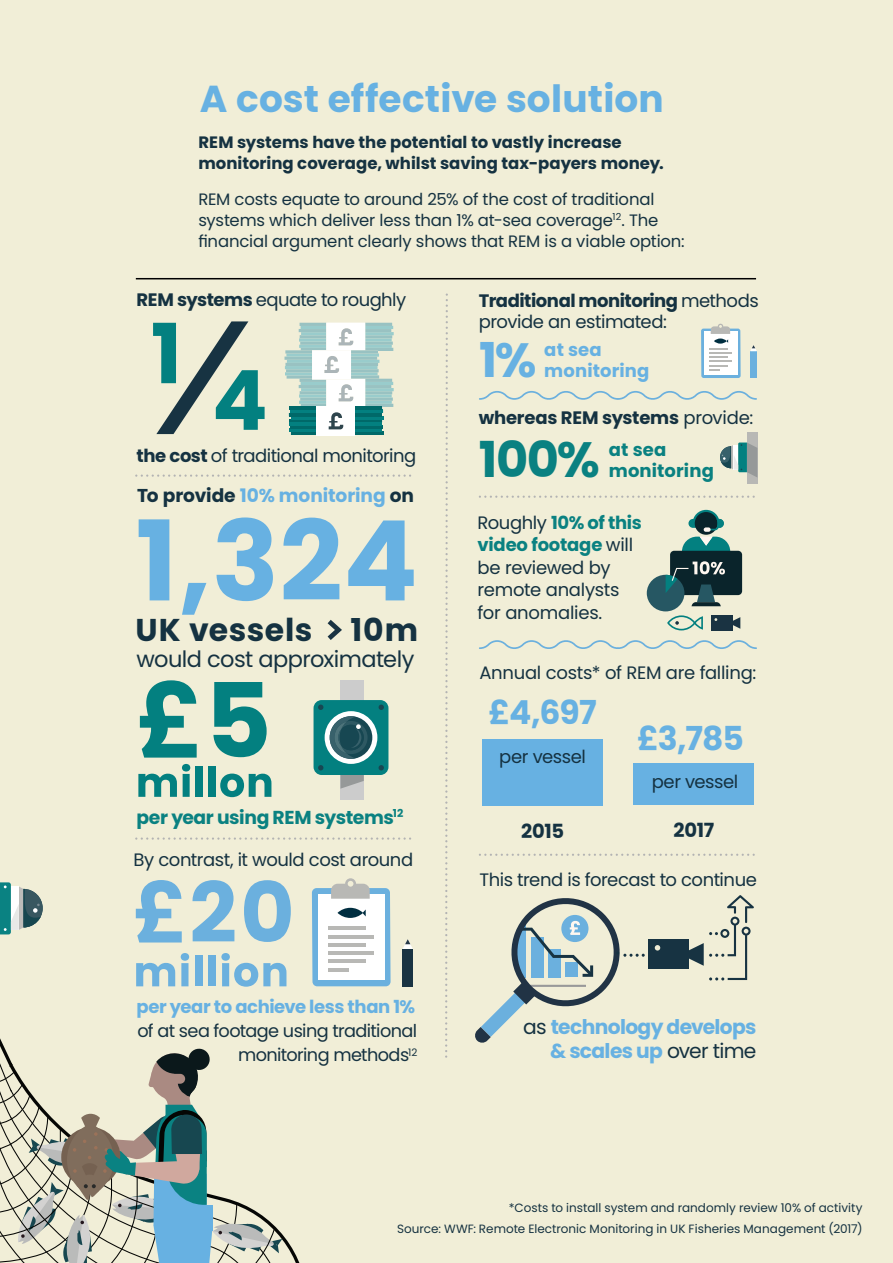
<style>
.page{position:relative;width:893px;height:1263px;background:#f1eed7}
.page>*{position:absolute;margin:0;border:0;box-sizing:border-box;transform-origin:0 0}
.t1{font:700 111px "Poppins";color:#67b1e2}
.t2{font:700 49.5px "Poppins";color:#0a8181}
.t3{font:700 48px "Poppins";color:#67b1e2}
.t4{font:700 37.5px "Poppins";letter-spacing:.005em;color:#67b1e2}
.t5{font:700 33px "Poppins";letter-spacing:-.03em;color:#67b1e2}
.t6{font:700 31.5px "Poppins";letter-spacing:.02em;color:#153241}
.t7{font:22.5px "Poppins";letter-spacing:-.025em;color:#153241}
.t8{font:700 20.25px "Poppins";letter-spacing:-.03em;color:#67b1e2}
.t9{font:700 19.5px "Poppins";letter-spacing:-.02em;color:#153241}
.t10{font:700 18.75px "Poppins";letter-spacing:-.025em;color:#0a8181}
.t11{font:700 18.6px "Poppins";color:#67b1e2}
.t12{font:18px/22.5px "Poppins";letter-spacing:-.025em;color:#153241}
.t13{font:700 18px "Poppins";letter-spacing:-.02em;color:#67b1e2}
.t14{font:700 18px "Poppins";letter-spacing:-.01em;color:#153241}
.t15{font:700 18px/21px "Poppins";letter-spacing:.01em;color:#0a8181}
.t16{font:700 18px/21px "Poppins";letter-spacing:.01em;color:#67b1e2}
.t17{font:17.7px "Poppins";letter-spacing:-.035em;color:#153241}
.t18{font:16.5px/21px "Poppins";letter-spacing:-.01em;color:#153241}
.t19{font:700 16.5px/21px "Poppins";color:#153241}
.t20{font:12px "Poppins";letter-spacing:.005em;color:#153241}
.s1{font-weight:700}
.s2{color:#153241}
.s3{font-weight:400}
.s4{font-weight:700;color:#0a8181}
.s5{font-weight:400;color:#153241}
</style>
<div class="page">
<div style="left:482px;top:739px;width:121px;height:66px;background:#67b1e2"></div>
<div style="left:633px;top:763px;width:121px;height:42px;background:#67b1e2"></div>
<svg style="left:0;top:882px;width:43px;height:52px"></svg>
<svg style="left:0;top:1038px;width:300px;height:225px"></svg>
<div style="left:340px;top:680px;width:24px;height:119px;background:#ccc"></div>
<div style="left:314px;top:700px;width:74px;height:75px;background:#038080;border-radius:8px"></div>
<div style="left:325px;top:711px;width:52px;height:53px;background:#fff;border-radius:50%"></div>
<div style="left:330px;top:716px;width:42px;height:43px;background:#174752;border-radius:50%"></div>
<svg style="left:318px;top:704px;width:5px;height:6px"></svg>
<svg style="left:379px;top:765px;width:5px;height:5px"></svg>
<svg style="left:379px;top:704px;width:5px;height:6px"></svg>
<svg style="left:318px;top:765px;width:5px;height:5px"></svg>
<svg style="left:340px;top:775px;width:24px;height:14px"></svg>
<svg style="left:330px;top:716px;width:38px;height:43px"></svg>
<svg style="left:140px;top:680px;width:57px;height:78px"></svg>
<svg style="left:213px;top:682px;width:54px;height:75px"></svg>
<svg style="left:138px;top:764px;width:52px;height:33px"></svg>
<div style="left:196px;top:766px;width:7px;height:31px;background:#038080"></div>
<div style="left:209px;top:766px;width:7px;height:31px;background:#038080"></div>
<svg style="left:220px;top:773px;width:51px;height:24px"></svg>
<svg style="left:136px;top:880px;width:46px;height:62px"></svg>
<svg style="left:192px;top:880px;width:42px;height:61px"></svg>
<svg style="left:244px;top:880px;width:47px;height:62px"></svg>
<svg style="left:136px;top:963px;width:39px;height:23px"></svg>
<svg style="left:181px;top:953px;width:8px;height:33px"></svg>
<div style="left:195px;top:955px;width:7px;height:31px;background:#6bb0de"></div>
<div style="left:208px;top:955px;width:8px;height:31px;background:#6bb0de"></div>
<svg style="left:221px;top:953px;width:65px;height:34px"></svg>
<svg style="left:312px;top:878px;width:79px;height:108px;background:#cfdde4"></svg>
<div style="left:403px;top:949px;width:10px;height:37px;background:#1a3342"></div>
<svg style="left:403px;top:939px;width:10px;height:10px"></svg>
<div style="left:648px;top:939px;width:41px;height:30px;background:#173342"></div>
<svg style="left:655px;top:945px;width:5px;height:5px"></svg>
<svg style="left:689px;top:895px;width:65px;height:85px"></svg>
<svg style="left:475px;top:898px;width:170px;height:145px"></svg>
<div style="left:711px;top:615px;width:22px;height:15px;background:#1a3342"></div>
<svg style="left:733px;top:617px;width:7px;height:12px"></svg>
<svg style="left:667px;top:615px;width:36px;height:15px"></svg>
<div style="left:670px;top:551px;width:72px;height:44px;background:#0a242b;border-radius:4px"></div>
<div style="left:647px;top:575px;width:37px;height:36px;background:#265763;border-radius:50%"></div>
<svg style="left:666px;top:510px;width:64px;height:96px"></svg>
<div style="left:747px;top:433px;width:10px;height:51px;background:#b8b8b5"></div>
<svg style="left:720px;top:442px;width:37px;height:35px"></svg>
<div style="left:701px;top:329px;width:40px;height:49px;background:#6bb0de;border-radius:2px"></div>
<div style="left:704px;top:332px;width:34px;height:43px;background:#fff"></div>
<svg style="left:709px;top:365px;width:19px;height:6px"></svg>
<hr style="left:709px;top:360px;width:23px;height:2px;background:#b8b8b5">
<svg style="left:709px;top:356px;width:19px;height:2px"></svg>
<hr style="left:709px;top:352px;width:23px;height:2px;background:#b8b8b5">
<svg style="left:709px;top:324px;width:21px;height:26px"></svg>
<div style="left:750px;top:351px;width:7px;height:27px;background:#6bb0de"></div>
<svg style="left:750px;top:345px;width:7px;height:6px"></svg>
<svg style="left:153px;top:321px;width:112px;height:113px"></svg>
<svg style="left:284px;top:323px;width:110px;height:113px"></svg>
<svg style="left:479px;top:391px;width:278px;height:9px"></svg>
<svg style="left:479px;top:640px;width:278px;height:9px"></svg>
<svg style="left:445px;top:293px;width:3px;height:765px"></svg>
<svg style="left:479px;top:854px;width:276px;height:2px"></svg>
<svg style="left:135px;top:837px;width:276px;height:3px"></svg>
<svg style="left:135px;top:474px;width:276px;height:3px"></svg>
<svg style="left:479px;top:496px;width:276px;height:2px"></svg>
<hr style="left:136px;top:278px;width:620px;height:1px;background:#000">
<svg style="left:328px;top:620px;width:14px;height:20px"></svg>
<p class="t4" style="left:200px;top:77px;width:466px">A cost effective solution</p>
<p class="t19" style="left:198px;top:132px;width:467px">REM systems have the potential to vastly increase monitoring coverage, whilst saving tax-payers money.</p>
<p class="t18" style="left:198px;top:189px;width:488px">REM costs equate to around 25% of the cost of traditional systems which deliver less than 1% at-sea coverage<sup>12</sup>. The financial argument clearly shows that REM is a viable option:</p>
<p class="t12" style="left:137px;top:289px;width:271px"><span class="s1">REM systems</span> equate to roughly</p>
<p class="t12" style="left:479px;top:290px;width:281px;line-height:21px"><span class="s1">Traditional monitoring</span> methods provide an estimated:</p>
<p class="t12" style="left:137px;top:444px;width:281px"><span class="s1">the cost</span> of traditional monitoring</p>
<p class="t11" style="left:137px;top:485px;width:278px"><span class="s2">To provide</span> 10% monitoring <span class="s2">on</span></p>
<p class="t1" style="left:136px;top:497px;width:284px">1,324</p>
<p class="t7" style="left:137px;top:646px;width:279px">would cost approximately</p>
<p class="t6" style="left:136px;top:611px;width:284px">UK vessels 10m</p>
<p class="t10" style="left:137px;top:806px;width:268px">per year using REM systems<sup>12</sup></p>
<p class="t12" style="left:134px;top:849px;width:281px">By contrast, it would cost around</p>
<p class="t13" style="left:137px;top:996px;width:280px">per year to achieve less than 1%</p>
<p class="t17" style="left:137px;top:1021px;width:281px">of at sea footage using traditional</p>
<p class="t17" style="left:238px;top:1045px;width:181px">monitoring methods<sup>12</sup></p>
<p class="t3" style="left:479px;top:332px;width:59px">1%</p>
<p class="t16" style="left:544px;top:339px;width:107px">at sea monitoring</p>
<p class="t14" style="left:479px;top:407px;width:276px">whereas REM systems <span class="s3">provide:</span></p>
<p class="t15" style="left:609px;top:439px;width:107px">at sea monitoring</p>
<p class="t2" style="left:479px;top:431px;width:123px">100%</p>
<p class="t12" style="left:478px;top:511px;width:166px">Roughly <span class="s4">10% of this video footage</span> will be reviewed by remote analysts</p>
<p class="t12" style="left:478px;top:601px;width:126px">for anomalies.</p>
<p class="t12" style="left:479px;top:661px;width:278px">Annual costs* of REM are falling:</p>
<p class="t5" style="left:489px;top:693px;width:110px">£4,697</p>
<p class="t12" style="left:499px;top:746px;width:88px">per vessel</p>
<p class="t5" style="left:637px;top:720px;width:108px">£3,785</p>
<p class="t12" style="left:652px;top:770px;width:88px">per vessel</p>
<p class="t9" style="left:521px;top:820px;width:44px">2015</p>
<p class="t9" style="left:673px;top:818px;width:42px">2017</p>
<p class="t12" style="left:479px;top:868px;width:279px">This trend is forecast to continue</p>
<p class="t8" style="left:523px;top:1015px;width:235px"><span class="s5">as</span> technology develops</p>
<p class="t8" style="left:550px;top:1039px;width:208px">&amp; scales up <span class="s5">over time</span></p>
<p class="t20" style="left:509px;top:1201px;width:355px">*Costs to install system and randomly review 10% of activity</p>
<p class="t20" style="left:397px;top:1222px;width:467px">Source: WWF: Remote Electronic Monitoring in UK Fisheries Management (2017)</p>
</div>
